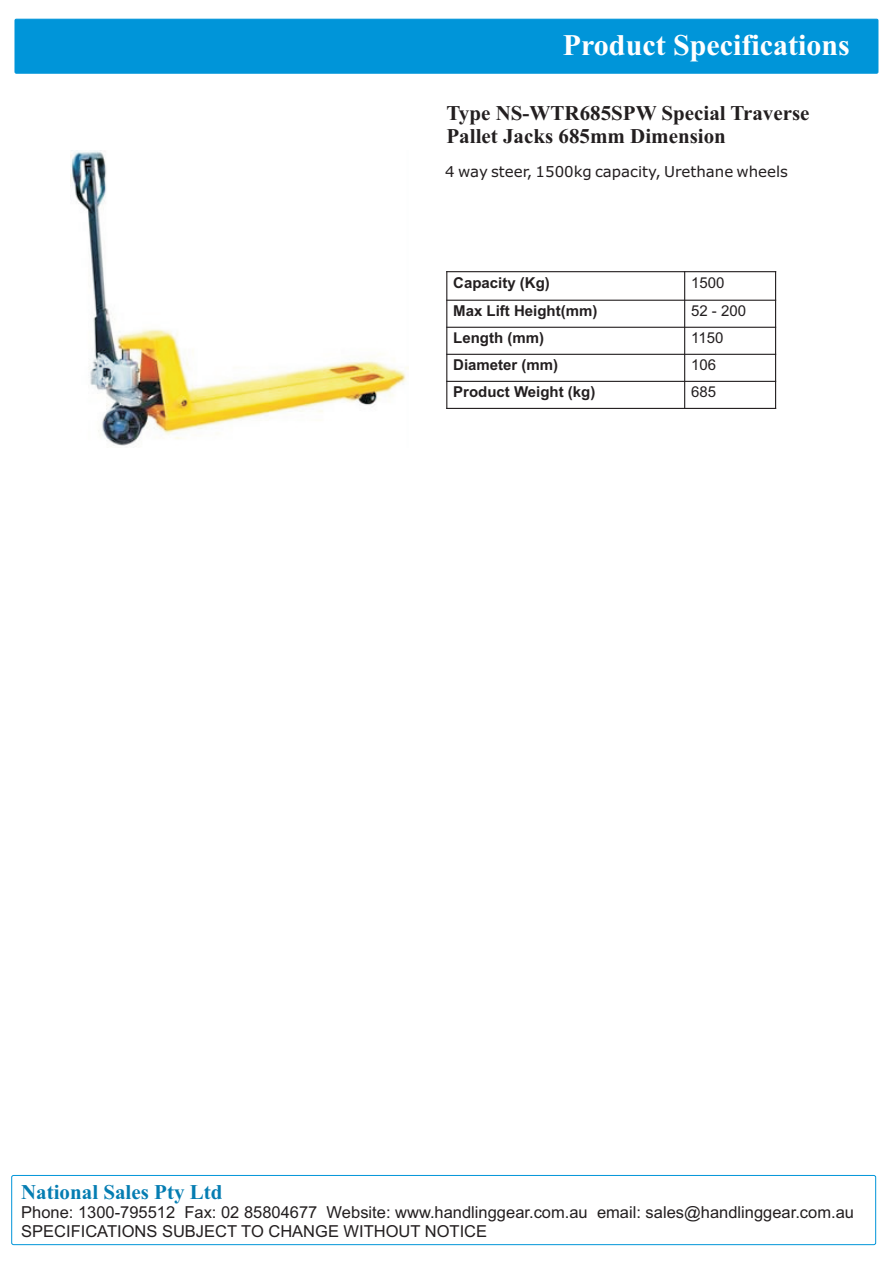
<style>
.page{position:relative;width:893px;height:1263px;background:#fff}
.page>*{position:absolute;margin:0;border:0;box-sizing:border-box;transform-origin:0 0}
.t1{font:700 30px "Times New Roman";color:#fff}
.t2{font:700 21px/23.2px "Times New Roman";color:#231f20}
.t3{font:700 21px "Times New Roman";color:#057db2}
.t4{font:16.5px/18.5px "Arial";color:#231f20}
.t5{font:700 15px "Arial";color:#231f20}
.t6{font:15px "Verdana";color:#231f20}
.t7{font:15px "Arial";color:#231f20}
</style>
<div class="page">
<div style="left:15px;top:19px;width:863px;height:54px;background:#0095d9;border:1px solid #0095d9"></div>
<div style="left:11px;top:1175px;width:865px;height:70px;border:1px solid #0095d9;border-radius:2px"></div>
<hr style="left:446px;top:271px;width:1px;height:138px;background:#231f20">
<hr style="left:684px;top:271px;width:1px;height:138px;background:#231f20">
<hr style="left:775px;top:271px;width:1px;height:138px;background:#231f20">
<hr style="left:446px;top:408px;width:330px;height:1px;background:#231f20">
<hr style="left:446px;top:381px;width:330px;height:1px;background:#231f20">
<hr style="left:446px;top:354px;width:330px;height:1px;background:#231f20">
<hr style="left:446px;top:327px;width:330px;height:1px;background:#231f20">
<hr style="left:446px;top:300px;width:330px;height:1px;background:#231f20">
<hr style="left:446px;top:271px;width:330px;height:1px;background:#231f20">
<img style="left:71px;top:150px;width:337px;height:296px">
<h1 class="t1" style="left:563px;top:35px;width:288px">Product Specifications</h1>
<p class="t2" style="left:446px;top:103px;width:365px">Type NS-WTR685SPW Special Traverse<br>Pallet Jacks 685mm Dimension</p>
<p class="t6" style="left:445px;top:165px;width:344px">4 way steer, 1500kg capacity, Urethane wheels</p>
<p class="t5" style="left:453px;top:277px;width:98px">Capacity (Kg)</p>
<p class="t7" style="left:691px;top:277px;width:35px">1500</p>
<p class="t5" style="left:453px;top:305px;width:146px">Max Lift Height(mm)</p>
<p class="t7" style="left:691px;top:305px;width:57px">52 - 200</p>
<p class="t5" style="left:453px;top:332px;width:92px">Length (mm)</p>
<p class="t7" style="left:691px;top:332px;width:34px">1150</p>
<p class="t5" style="left:453px;top:359px;width:107px">Diameter (mm)</p>
<p class="t7" style="left:691px;top:359px;width:27px">106</p>
<p class="t5" style="left:453px;top:386px;width:144px">Product Weight (kg)</p>
<p class="t7" style="left:691px;top:386px;width:27px">685</p>
<p class="t3" style="left:21px;top:1184px;width:203px">National Sales Pty Ltd</p>
<p class="t4" style="left:21px;top:1205px;width:834px">Phone: 1300-795512 Fax: 02 85804677 Website: www.handlinggear.com.au email: sales@handlinggear.com.au<br>SPECIFICATIONS SUBJECT TO CHANGE WITHOUT NOTICE</p>
</div>
